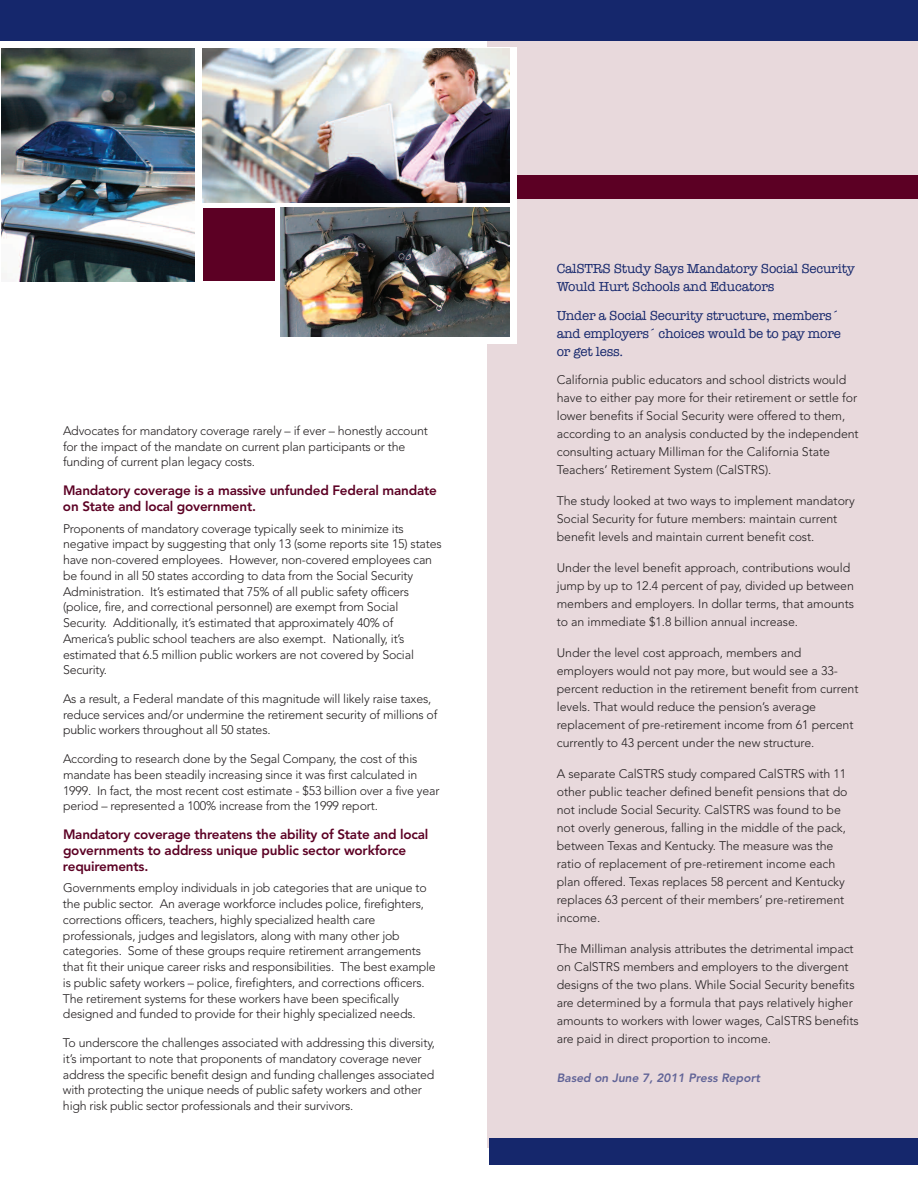
<style>
.page{position:relative;width:918px;height:1188px;background:#fff}
.page>*{position:absolute;margin:0;border:0;box-sizing:border-box;transform-origin:0 0}
.t1{font:800 13.5px/15.8px "Avenir";letter-spacing:-.015em;color:#5c0024}
.t2{font:13.5px/18px "American Typewriter";letter-spacing:-.015em;color:#15276c}
.t3{font:300 12.3px/15.8px "Avenir";letter-spacing:-.015em;color:#231f20}
.t4{font:italic 800 12px "Avenir";color:#616497}
</style>
<div class="page">
<div style="left:487px;top:37px;width:431px;height:1110px;background:#e8d9dc"></div>
<div style="left:0;top:0;width:918px;height:40px;background:#15276c"></div>
<div style="left:489px;top:1138px;width:429px;height:27px;background:#15276c"></div>
<div style="left:516px;top:175px;width:402px;height:24px;background:#5c0024"></div>
<div style="left:203px;top:208px;width:71px;height:72px;background:#5c0024"></div>
<img style="left:2px;top:48px;width:192px;height:233px">
<div style="left:419px;top:47px;width:98px;height:297px;background:#fff"></div>
<img style="left:281px;top:208px;width:228px;height:128px">
<img style="left:203px;top:48px;width:307px;height:154px">
<p class="t3" style="left:63px;top:423px;width:366px">Advocates for mandatory coverage rarely – if ever – honestly account for the impact of the mandate on current plan participants or the funding of current plan legacy costs.</p>
<p class="t1" style="left:63px;top:482px;width:375px">Mandatory coverage is a massive unfunded Federal mandate on State and local government.</p>
<p class="t3" style="left:63px;top:520px;width:380px">Proponents of mandatory coverage typically seek to minimize its negative impact by suggesting that only 13 (some reports site 15) states have non-covered employees. However, non-covered employees can be found in all 50 states according to data from the Social Security Administration. It’s estimated that 75% of all public safety officers (police, fire, and correctional personnel) are exempt from Social Security. Additionally, it’s estimated that approximately 40% of America’s public school teachers are also exempt. Nationally, it’s estimated that 6.5 million public workers are not covered by Social Security.</p>
<p class="t3" style="left:63px;top:691px;width:376px">As a result, a Federal mandate of this magnitude will likely raise taxes, reduce services and/or undermine the retirement security of millions of public workers throughout all 50 states.</p>
<p class="t3" style="left:63px;top:751px;width:378px">According to research done by the Segal Company, the cost of this mandate has been steadily increasing since it was first calculated in 1999. In fact, the most recent cost estimate - $53 billion over a five year period – represented a 100% increase from the 1999 report.</p>
<p class="t1" style="left:63px;top:826px;width:367px">Mandatory coverage threatens the ability of State and local governments to address unique public sector workforce requirements.</p>
<p class="t3" style="left:63px;top:880px;width:374px">Governments employ individuals in job categories that are unique to the public sector. An average workforce includes police, firefighters, corrections officers, teachers, highly specialized health care professionals, judges and legislators, along with many other job categories. Some of these groups require retirement arrangements that fit their unique career risks and responsibilities. The best example is public safety workers – police, firefighters, and corrections officers.<br>The retirement systems for these workers have been specifically designed and funded to provide for their highly specialized needs.</p>
<p class="t3" style="left:63px;top:1035px;width:373px">To underscore the challenges associated with addressing this diversity, it’s important to note that proponents of mandatory coverage never address the specific benefit design and funding challenges associated with protecting the unique needs of public safety workers and other high risk public sector professionals and their survivors.</p>
<p class="t2" style="left:557px;top:259px;width:300px">CalSTRS Study Says Mandatory Social Security<br>Would Hurt Schools and Educators</p>
<p class="t2" style="left:557px;top:306px;width:286px">Under a Social Security structure, members´ and employers´ choices would be to pay more or get less.</p>
<p class="t3" style="left:557px;top:371px;width:303px;line-height:18px">California public educators and school districts would have to either pay more for their retirement or settle for lower benefits if Social Security were offered to them, according to an analysis conducted by the independent consulting actuary Milliman for the California State Teachers’ Retirement System (CalSTRS).</p>
<p class="t3" style="left:557px;top:492px;width:299px;line-height:18px">The study looked at two ways to implement mandatory<br>Social Security for future members: maintain current benefit levels and maintain current benefit cost.</p>
<p class="t3" style="left:557px;top:559px;width:299px;line-height:18px">Under the level benefit approach, contributions would jump by up to 12.4 percent of pay, divided up between members and employers. In dollar terms, that amounts to an immediate $1.8 billion annual increase.</p>
<p class="t3" style="left:557px;top:644px;width:303px;line-height:18px">Under the level cost approach, members and employers would not pay more, but would see a 33- percent reduction in the retirement benefit from current levels. That would reduce the pension’s average replacement of pre-retirement income from 61 percent currently to 43 percent under the new structure.</p>
<p class="t3" style="left:557px;top:765px;width:292px;line-height:18px">A separate CalSTRS study compared CalSTRS with 11 other public teacher defined benefit pensions that do not include Social Security. CalSTRS was found to be not overly generous, falling in the middle of the pack, between Texas and Kentucky. The measure was the ratio of replacement of pre-retirement income each plan offered. Texas replaces 58 percent and Kentucky replaces 63 percent of their members’ pre-retirement income.</p>
<p class="t3" style="left:557px;top:940px;width:303px;line-height:18px">The Milliman analysis attributes the detrimental impact on CalSTRS members and employers to the divergent designs of the two plans. While Social Security benefits are determined by a formula that pays relatively higher amounts to workers with lower wages, CalSTRS benefits are paid in direct proportion to income.</p>
<p class="t4" style="left:557px;top:1070px;width:205px">Based on June 7, 2011 Press Report</p>
</div>
